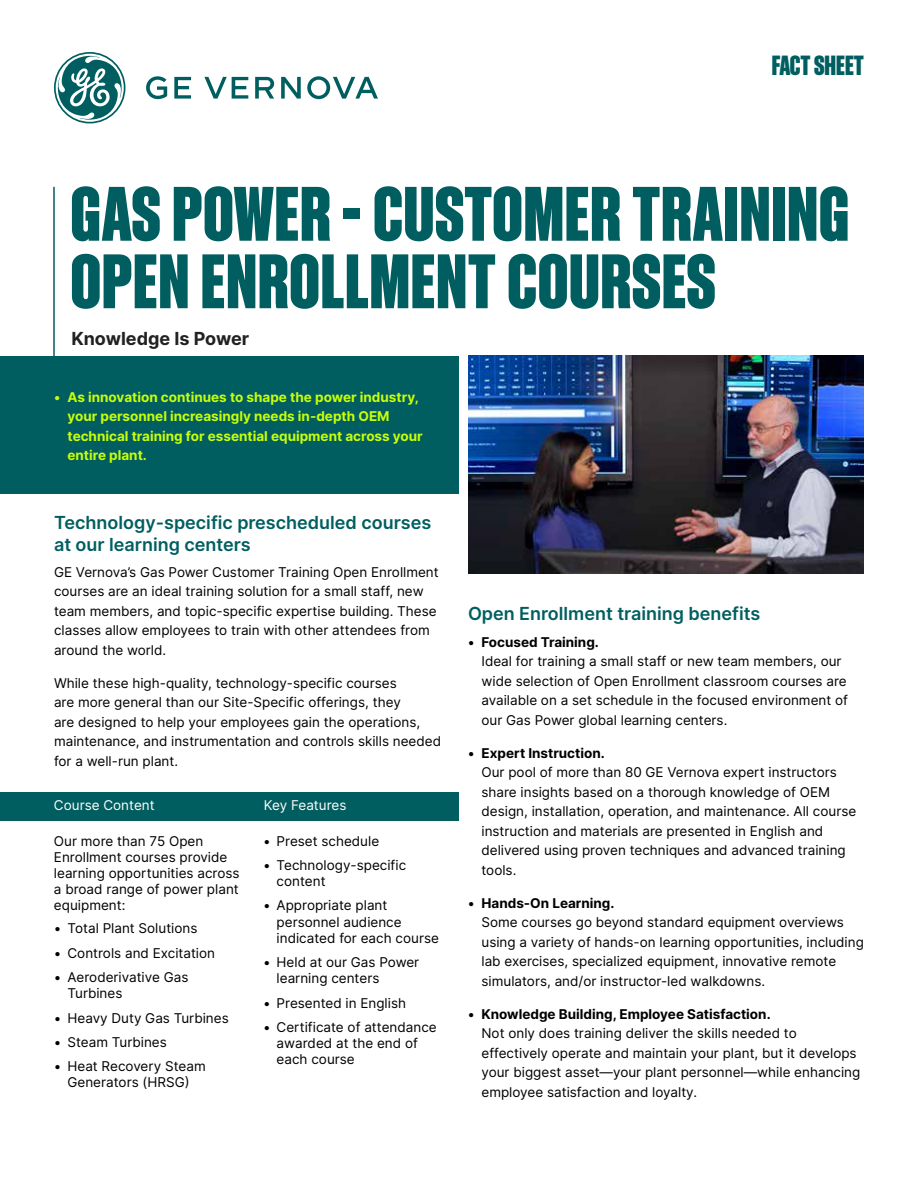
<style>
.page{position:relative;width:918px;height:1188px;background:#fff}
.page>*{position:absolute;margin:0;border:0;box-sizing:border-box;transform-origin:0 0}
.t1{font:800 75px/67.5px "Sons Condensed";letter-spacing:.01em;color:#005e60}
.t2{font:800 27px "Sons Condensed";color:#005e60}
.t3{font:600 18px/21.6px "Inter";color:#005e60}
.t4{font:700 18px "Inter";color:#212121}
.t5{font:13.5px/19.5px "Inter";color:#000}
.t6{font:700 13.5px/19.5px "Inter";color:#c8ff08}
.t7{font:700 13.5px "Inter";color:#000}
.t8{font:13.5px "Inter";color:#fff}
</style>
<div class="page">
<div style="left:0;top:356px;width:459px;height:138px;background:#005e60"></div>
<div style="left:0;top:792px;width:459px;height:29px;background:#005e60"></div>
<svg style="left:54px;top:52px;width:324px;height:71px"></svg>
<hr style="left:53px;top:187px;width:2px;height:237px;background:#005e60">
<img style="left:468px;top:356px;width:396px;height:218px">
<h2 class="t2" style="left:772px;top:51px;width:94px">FACT SHEET</h2>
<h1 class="t1" style="left:70px;top:180px;width:780px">GAS POWER - CUSTOMER TRAINING<br>OPEN ENROLLMENT COURSES</h1>
<h3 class="t4" style="left:71px;top:325px;width:179px">Knowledge Is Power</h3>
<p class="t6" style="left:68px;top:387px;width:357px;text-indent:-14px">• As innovation continues to shape the power industry, your personnel increasingly needs in-depth OEM technical training for essential equipment across your entire plant.</p>
<h3 class="t3" style="left:54px;top:511px;width:379px">Technology-specific prescheduled courses at our learning centers</h3>
<p class="t5" style="left:54px;top:562px;width:386px">GE Vernova’s Gas Power Customer Training Open Enrollment courses are an ideal training solution for a small staff, new team members, and topic-specific expertise building. These classes allow employees to train with other attendees from around the world.</p>
<p class="t5" style="left:54px;top:673px;width:389px">While these high-quality, technology-specific courses<br>are more general than our Site-Specific offerings, they<br>are designed to help your employees gain the operations, maintenance, and instrumentation and controls skills needed for a well-run plant.</p>
<p class="t8" style="left:54px;top:795px;width:102px">Course Content</p>
<p class="t8" style="left:264px;top:795px;width:84px">Key Features</p>
<p class="t5" style="left:54px;top:832px;width:187px;line-height:16.2px">Our more than 75 Open<br>Enrollment courses provide learning opportunities across a broad range of power plant equipment:</p>
<p class="t5" style="left:54px;top:918px;width:145px">• Total Plant Solutions</p>
<p class="t5" style="left:54px;top:943px;width:163px">• Controls and Excitation</p>
<p class="t5" style="left:67px;top:969px;width:122px;line-height:16.2px;text-indent:-14px">• Aeroderivative Gas<br>Turbines</p>
<p class="t5" style="left:54px;top:1008px;width:176px">• Heavy Duty Gas Turbines</p>
<p class="t5" style="left:54px;top:1032px;width:114px">• Steam Turbines</p>
<p class="t5" style="left:54px;top:1058px;width:153px;line-height:16.2px;text-align:center">• Heat Recovery Steam<br>Generators (HRSG)</p>
<p class="t5" style="left:263px;top:831px;width:118px">• Preset schedule</p>
<p class="t5" style="left:277px;top:857px;width:131px;line-height:16.2px;text-indent:-14px">• Technology-specific content</p>
<p class="t5" style="left:277px;top:897px;width:164px;line-height:16.2px;text-indent:-14px">• Appropriate plant personnel audience indicated for each course</p>
<p class="t5" style="left:277px;top:954px;width:144px;line-height:16.2px;text-indent:-14px">• Held at our Gas Power learning centers</p>
<p class="t5" style="left:263px;top:993px;width:144px">• Presented in English</p>
<p class="t5" style="left:277px;top:1019px;width:162px;line-height:16.2px;text-indent:-14px">• Certificate of attendance awarded at the end of each course</p>
<h3 class="t3" style="left:468px;top:603px;width:294px">Open Enrollment training benefits</h3>
<p class="t7" style="left:468px;top:632px;width:132px">• Focused Training.</p>
<p class="t5" style="left:482px;top:651px;width:368px">Ideal for training a small staff or new team members, our wide selection of Open Enrollment classroom courses are available on a set schedule in the focused environment of our Gas Power global learning centers.</p>
<p class="t7" style="left:468px;top:743px;width:138px">• Expert Instruction.</p>
<p class="t5" style="left:482px;top:762px;width:376px">Our pool of more than 80 GE Vernova expert instructors share insights based on a thorough knowledge of OEM design, installation, operation, and maintenance. All course instruction and materials are presented in English and delivered using proven techniques and advanced training tools.</p>
<p class="t7" style="left:468px;top:893px;width:148px">• Hands-On Learning.</p>
<p class="t5" style="left:482px;top:912px;width:384px">Some courses go beyond standard equipment overviews using a variety of hands-on learning opportunities, including lab exercises, specialized equipment, innovative remote simulators, and/or instructor-led walkdowns.</p>
<p class="t7" style="left:468px;top:1004px;width:304px">• Knowledge Building, Employee Satisfaction.</p>
<p class="t5" style="left:482px;top:1023px;width:380px">Not only does training deliver the skills needed to effectively operate and maintain your plant, but it develops your biggest asset—your plant personnel—while enhancing employee satisfaction and loyalty.</p>
</div>
